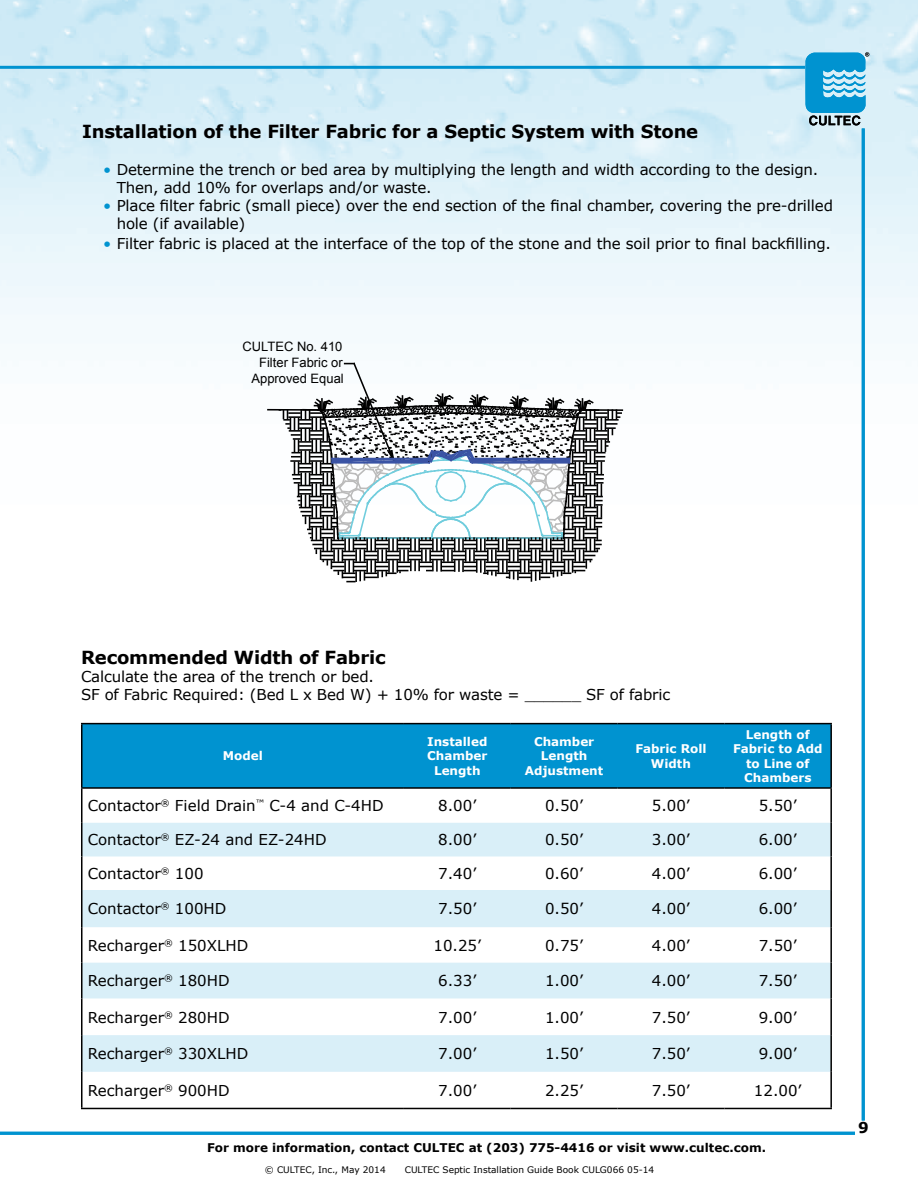
<style>
.page{position:relative;width:918px;height:1188px;background:#fff}
.page>*{position:absolute;margin:0;border:0;box-sizing:border-box;transform-origin:0 0}
.t1{font:700 18px "Verdana";letter-spacing:-.01em;color:#000}
.t2{font:15px/18px "Verdana";letter-spacing:-.01em;color:#000}
.t3{font:700 15px "Verdana";color:#000}
.t4{font:12.9px/15.8px "Arial";color:#010101;text-align:right}
.t5{font:700 12px/14.4px "Verdana";color:#fff;text-align:center}
.t6{font:700 12px "Verdana";color:#000}
.t7{font:9px "Verdana";color:#000}
.s1{color:#0093d0}
</style>
<div class="page">
<img style="left:0;top:0;width:918px;height:1132px">
<hr style="left:0;top:1132px;width:855px;height:3px;background:#0093d0">
<hr style="left:862px;top:128px;width:3px;height:992px;background:#0093d0">
<hr style="left:268px;top:409px;width:50px;height:2px;background:#010101">
<hr style="left:584px;top:409px;width:38px;height:2px;background:#010101">
<svg style="left:279px;top:362px;width:342px;height:220px"></svg>
<div style="left:82px;top:724px;width:748px;height:63px;background:#0093d0"></div>
<svg style="left:82px;top:789px;width:748px;height:319px"></svg>
<svg style="left:82px;top:823px;width:748px;height:249px;fill:#d9eff8"></svg>
<hr style="left:81px;top:723px;width:323px;height:1px;background:#000">
<hr style="left:81px;top:724px;width:1px;height:63px;background:#000">
<hr style="left:404px;top:723px;width:107px;height:1px;background:#000">
<hr style="left:511px;top:723px;width:107px;height:1px;background:#000">
<hr style="left:618px;top:723px;width:106px;height:1px;background:#000">
<hr style="left:724px;top:723px;width:108px;height:1px;background:#000">
<hr style="left:830px;top:724px;width:2px;height:63px;background:#000">
<hr style="left:81px;top:787px;width:323px;height:2px;background:#000">
<hr style="left:81px;top:789px;width:1px;height:34px;background:#000">
<hr style="left:404px;top:787px;width:107px;height:2px;background:#000">
<hr style="left:511px;top:787px;width:107px;height:2px;background:#000">
<hr style="left:618px;top:787px;width:106px;height:2px;background:#000">
<hr style="left:724px;top:787px;width:108px;height:2px;background:#000">
<hr style="left:830px;top:789px;width:2px;height:34px;background:#000">
<hr style="left:81px;top:823px;width:1px;height:33px;background:#000">
<hr style="left:830px;top:823px;width:2px;height:33px;background:#000">
<hr style="left:81px;top:856px;width:1px;height:34px;background:#000">
<hr style="left:830px;top:856px;width:2px;height:34px;background:#000">
<hr style="left:81px;top:890px;width:1px;height:37px;background:#000">
<hr style="left:830px;top:890px;width:2px;height:37px;background:#000">
<hr style="left:81px;top:927px;width:1px;height:36px;background:#000">
<hr style="left:830px;top:927px;width:2px;height:36px;background:#000">
<hr style="left:81px;top:963px;width:1px;height:35px;background:#000">
<hr style="left:830px;top:963px;width:2px;height:35px;background:#000">
<hr style="left:81px;top:998px;width:1px;height:37px;background:#000">
<hr style="left:830px;top:998px;width:2px;height:37px;background:#000">
<hr style="left:81px;top:1035px;width:1px;height:37px;background:#000">
<hr style="left:830px;top:1035px;width:2px;height:37px;background:#000">
<hr style="left:81px;top:1072px;width:1px;height:36px;background:#000">
<hr style="left:830px;top:1072px;width:2px;height:36px;background:#000">
<hr style="left:81px;top:1108px;width:323px;height:1px;background:#000">
<hr style="left:404px;top:1108px;width:107px;height:1px;background:#000">
<hr style="left:511px;top:1108px;width:107px;height:1px;background:#000">
<hr style="left:618px;top:1108px;width:106px;height:1px;background:#000">
<hr style="left:724px;top:1108px;width:108px;height:1px;background:#000">
<hr style="left:0;top:66px;width:805px;height:3px;background:#0093d0">
<svg style="left:805px;top:52px;width:64px;height:73px;background:#48a9d1"></svg>
<p class="t1" style="left:82px;top:118px;width:618px">Installation of the Filter Fabric for a Septic System with Stone</p>
<p class="t2" style="left:117px;top:161px;width:703px;text-indent:-14px"><span class="s1">•</span> Determine the trench or bed area by multiplying the length and width according to the design.<br>Then, add 10% for overlaps and/or waste.</p>
<p class="t2" style="left:117px;top:197px;width:718px;text-indent:-14px"><span class="s1">•</span> Place filter fabric (small piece) over the end section of the final chamber, covering the pre-drilled hole (if available)</p>
<p class="t2" style="left:103px;top:235px;width:729px"><span class="s1">•</span> Filter fabric is placed at the interface of the top of the stone and the soil prior to final backfilling.</p>
<p class="t4" style="left:243px;top:339px;width:103px">CULTEC No. 410<br>Filter Fabric or<br>Approved Equal</p>
<p class="t1" style="left:81px;top:644px;width:306px">Recommended Width of Fabric</p>
<p class="t2" style="left:81px;top:667px;width:591px">Calculate the area of the trench or bed.<br>SF of Fabric Required: (Bed L x Bed W) + 10% for waste = ______ SF of fabric</p>
<p class="t5" style="left:223px;top:749px;width:42px">Model</p>
<p class="t5" style="left:427px;top:734px;width:62px">Installed<br>Chamber<br>Length</p>
<p class="t5" style="left:525px;top:734px;width:80px">Chamber<br>Length<br>Adjustment</p>
<p class="t5" style="left:635px;top:741px;width:73px">Fabric Roll<br>Width</p>
<p class="t5" style="left:733px;top:727px;width:91px">Length of<br>Fabric to Add to Line of<br>Chambers</p>
<p class="t2" style="left:88px;top:797px;width:297px">Contactor<sup>®</sup> Field Drain<sup>™</sup> C-4 and C-4HD</p>
<p class="t2" style="left:438px;top:797px;width:40px">8.00’</p>
<p class="t2" style="left:545px;top:797px;width:40px">0.50’</p>
<p class="t2" style="left:652px;top:797px;width:40px">5.00’</p>
<p class="t2" style="left:759px;top:797px;width:40px">5.50’</p>
<p class="t2" style="left:88px;top:831px;width:240px">Contactor<sup>®</sup> EZ-24 and EZ-24HD</p>
<p class="t2" style="left:438px;top:831px;width:40px">8.00’</p>
<p class="t2" style="left:545px;top:831px;width:40px">0.50’</p>
<p class="t2" style="left:652px;top:831px;width:40px">3.00’</p>
<p class="t2" style="left:759px;top:831px;width:40px">6.00’</p>
<p class="t2" style="left:88px;top:864px;width:117px">Contactor<sup>®</sup> 100</p>
<p class="t2" style="left:438px;top:864px;width:40px">7.40’</p>
<p class="t2" style="left:545px;top:864px;width:40px">0.60’</p>
<p class="t2" style="left:652px;top:864px;width:40px">4.00’</p>
<p class="t2" style="left:759px;top:864px;width:40px">6.00’</p>
<p class="t2" style="left:88px;top:900px;width:140px">Contactor<sup>®</sup> 100HD</p>
<p class="t2" style="left:438px;top:900px;width:40px">7.50’</p>
<p class="t2" style="left:545px;top:900px;width:40px">0.50’</p>
<p class="t2" style="left:652px;top:900px;width:40px">4.00’</p>
<p class="t2" style="left:759px;top:900px;width:40px">6.00’</p>
<p class="t2" style="left:88px;top:936px;width:162px">Recharger<sup>®</sup> 150XLHD</p>
<p class="t2" style="left:434px;top:936px;width:49px">10.25’</p>
<p class="t2" style="left:545px;top:936px;width:40px">0.75’</p>
<p class="t2" style="left:652px;top:936px;width:40px">4.00’</p>
<p class="t2" style="left:759px;top:936px;width:40px">7.50’</p>
<p class="t2" style="left:88px;top:972px;width:143px">Recharger<sup>®</sup> 180HD</p>
<p class="t2" style="left:438px;top:972px;width:40px">6.33’</p>
<p class="t2" style="left:545px;top:972px;width:40px">1.00’</p>
<p class="t2" style="left:652px;top:972px;width:40px">4.00’</p>
<p class="t2" style="left:759px;top:972px;width:40px">7.50’</p>
<p class="t2" style="left:88px;top:1008px;width:143px">Recharger<sup>®</sup> 280HD</p>
<p class="t2" style="left:438px;top:1008px;width:40px">7.00’</p>
<p class="t2" style="left:545px;top:1008px;width:40px">1.00’</p>
<p class="t2" style="left:652px;top:1008px;width:40px">7.50’</p>
<p class="t2" style="left:759px;top:1008px;width:40px">9.00’</p>
<p class="t2" style="left:88px;top:1045px;width:162px">Recharger<sup>®</sup> 330XLHD</p>
<p class="t2" style="left:438px;top:1045px;width:40px">7.00’</p>
<p class="t2" style="left:545px;top:1045px;width:40px">1.50’</p>
<p class="t2" style="left:652px;top:1045px;width:40px">7.50’</p>
<p class="t2" style="left:759px;top:1045px;width:40px">9.00’</p>
<p class="t2" style="left:88px;top:1081px;width:143px">Recharger<sup>®</sup> 900HD</p>
<p class="t2" style="left:438px;top:1081px;width:40px">7.00’</p>
<p class="t2" style="left:545px;top:1081px;width:40px">2.25’</p>
<p class="t2" style="left:652px;top:1081px;width:40px">7.50’</p>
<p class="t2" style="left:754px;top:1081px;width:49px">12.00’</p>
<p class="t6" style="left:207px;top:1140px;width:561px">For more information, contact CULTEC at (203) 775-4416 or visit www.cultec.com.</p>
<p class="t7" style="left:265px;top:1163px;width:122px">© CULTEC, Inc., May 2014</p>
<p class="t7" style="left:405px;top:1163px;width:251px">CULTEC Septic Installation Guide Book CULG066 05-14</p>
<p class="t3" style="left:858px;top:1117px;width:12px">9</p>
</div>
